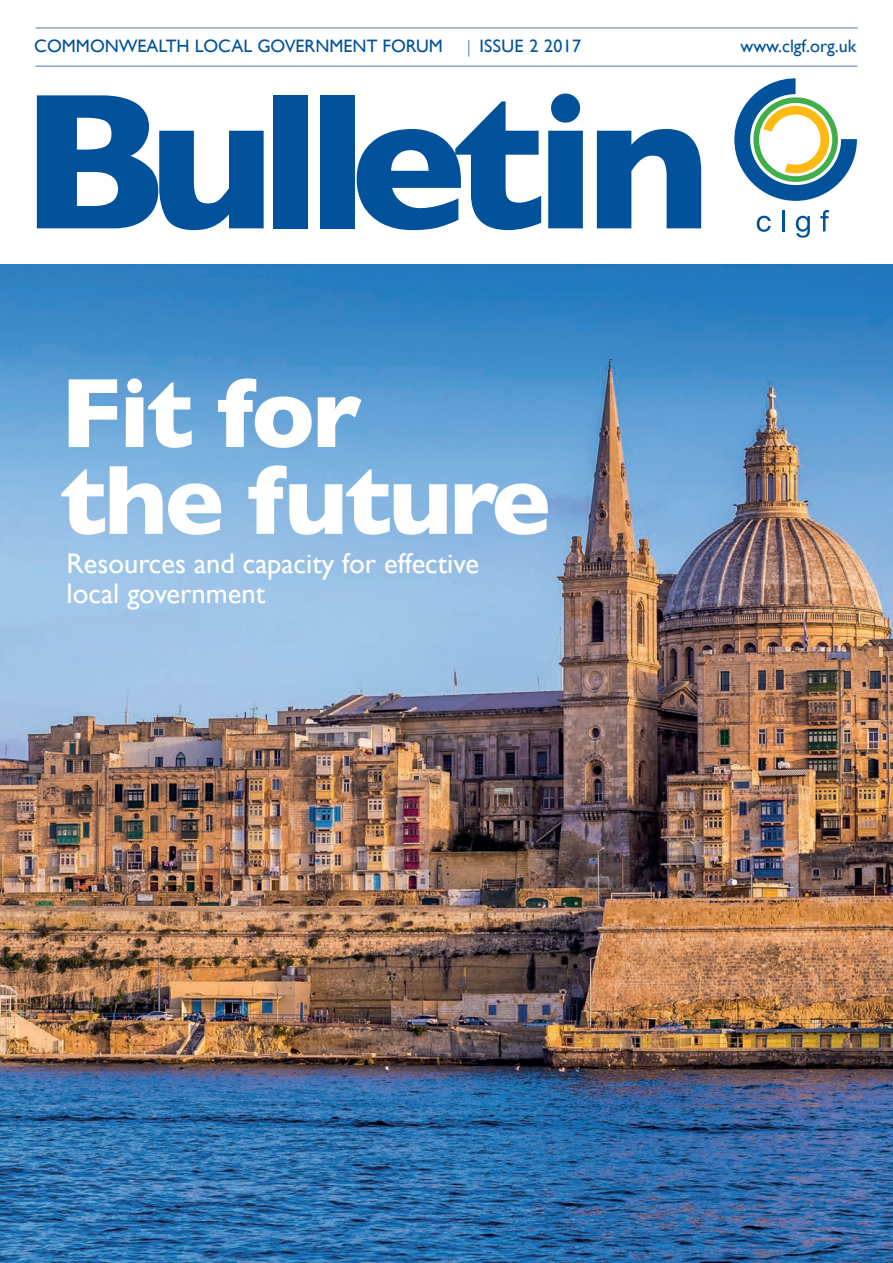
<style>
.page{position:relative;width:893px;height:1263px;background:#fff}
.page>*{position:absolute;margin:0;border:0;box-sizing:border-box;transform-origin:0 0}
.t1{font:700 196.5px "Gill Sans";letter-spacing:-.07em;color:#01529b}
.t2{font:700 99.9px/86.8px "Gill Sans";letter-spacing:-.03em;color:#fff}
.t3{font:28.5px/30.6px "Gill Sans";color:#fff}
.t4{font:18px "Gill Sans";color:#01529b}
.t5{font:18px "Gill Sans";letter-spacing:.02em;color:#01529b}
</style>
<div class="page">
<img style="left:0;top:265px;width:893px;height:998px">
<hr style="left:35px;top:27px;width:823px;height:2px;background:#91a3cf">
<svg style="left:468px;top:40px;width:1px;height:17px"></svg>
<hr style="left:35px;top:65px;width:823px;height:2px;background:#91a3cf">
<svg style="left:734px;top:78px;width:123px;height:123px"></svg>
<svg style="left:757px;top:216px;width:14px;height:16px"></svg>
<hr style="left:782px;top:210px;width:2px;height:21px;background:#01529b">
<svg style="left:796px;top:216px;width:14px;height:22px"></svg>
<svg style="left:820px;top:210px;width:9px;height:21px"></svg>
<p class="t4" style="left:34px;top:36px;width:410px">COMMONWEALTH LOCAL GOVERNMENT FORUM</p>
<p class="t5" style="left:479px;top:36px;width:103px">ISSUE 2 2017</p>
<p class="t4" style="left:740px;top:36px;width:117px">www.clgf.org.uk</p>
<h1 class="t1" style="left:20px;top:6px;width:692px">Bulletin</h1>
<h2 class="t2" style="left:60px;top:368px;width:492px">Fit for<br>the future</h2>
<h3 class="t3" style="left:67px;top:547px;width:414px">Resources and capacity for effective local government</h3>
</div>
